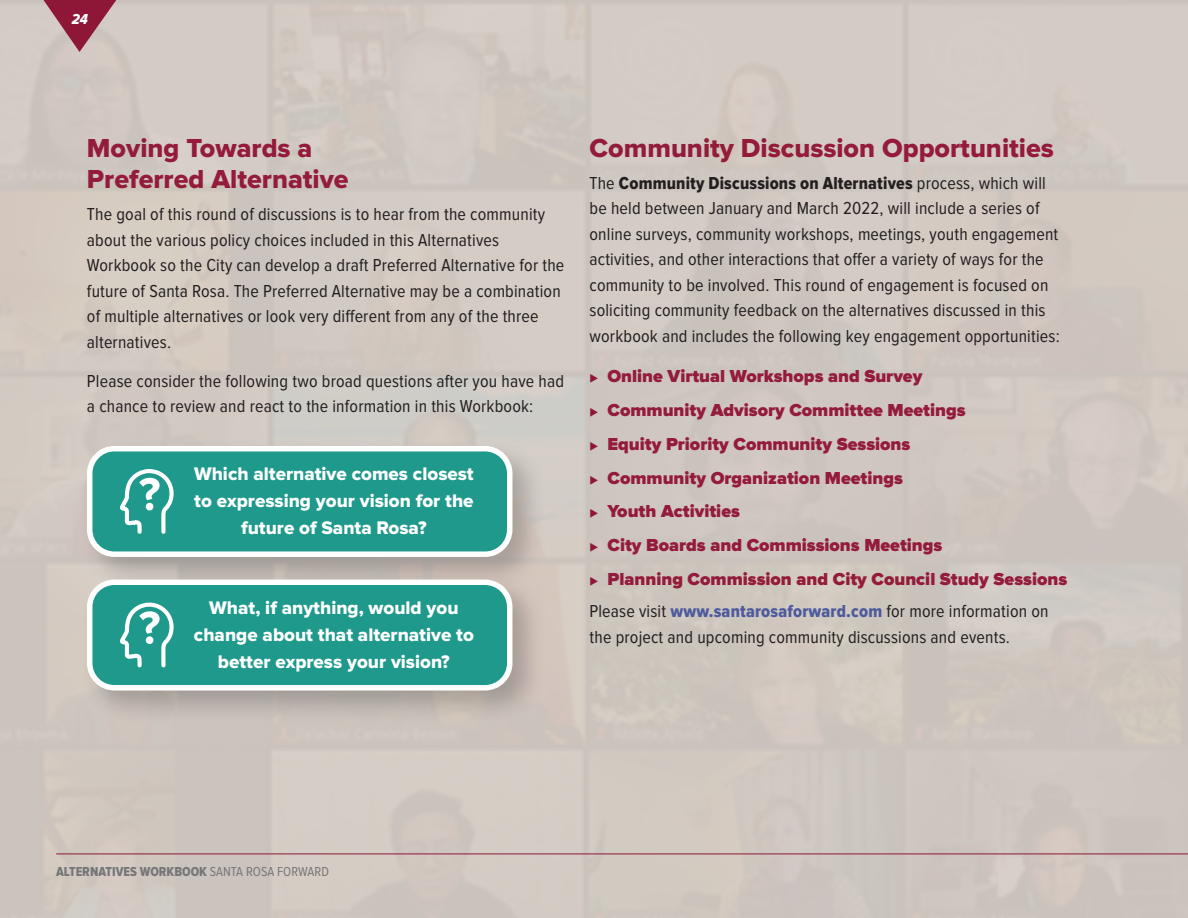
<style>
.page{position:relative;width:1188px;height:918px;background:#d0c8c1}
.page>*{position:absolute;margin:0;border:0;box-sizing:border-box;transform-origin:0 0}
.t1{font:27px/31.5px "Proxima Nova Extrabld";color:#941b3a}
.t2{font:18.9px/27px "Proxima Nova Extrabld";color:#fff;text-align:center}
.t3{font:18px/25.5px "Proxima Nova Cond";letter-spacing:.01em;color:#231f20}
.t4{font:900 18px/33.8px "Proxima Nova";color:#941b3a}
.t5{font:18px "Proxima Nova Cond Extrabld";letter-spacing:.01em;color:#231f20}
.t6{font:15px "Proxima Nova Cond Extrabld It";color:#fff}
.t7{font:13.5px "Proxima Nova Cond Extrabld";color:#767779}
.s1{font-family:"Proxima Nova Cond"}
.s2{font-family:"Proxima Nova Cond Extrabld";color:#4d5a9e}
</style>
<div class="page">
<svg style="left:44px;top:0;width:72px;height:52px;background:#af6e7b"></svg>
<hr style="left:56px;top:854px;width:1132px;height:1px;background:#8e1737">
<div style="left:80px;top:439px;width:466px;height:152px;background:#231f20;opacity:.25"></div>
<div style="left:90px;top:449px;width:420px;height:105px;background:#1e998c;border-radius:25px"></div>
<div style="left:87px;top:446px;width:425px;height:111px;border:5px solid #fff;border-radius:25px"></div>
<div style="left:80px;top:572px;width:466px;height:152px;background:#231f20;opacity:.25"></div>
<div style="left:90px;top:582px;width:420px;height:106px;background:#1e998c;border-radius:25px"></div>
<div style="left:87px;top:580px;width:425px;height:111px;border:5px solid #fff;border-radius:25px"></div>
<svg style="left:118px;top:469px;width:59px;height:440px"></svg>
<svg style="left:590px;top:374px;width:8px;height:9px"></svg>
<svg style="left:590px;top:408px;width:8px;height:9px"></svg>
<svg style="left:590px;top:442px;width:8px;height:9px"></svg>
<svg style="left:590px;top:475px;width:8px;height:9px"></svg>
<svg style="left:590px;top:509px;width:8px;height:9px"></svg>
<svg style="left:590px;top:543px;width:8px;height:9px"></svg>
<svg style="left:590px;top:577px;width:8px;height:9px"></svg>
<p class="t6" style="left:72px;top:10px;width:18px">24</p>
<h1 class="t1" style="left:87px;top:133px;width:263px">Moving Towards a<br>Preferred Alternative</h1>
<p class="t3" style="left:87px;top:202px;width:479px">The goal of this round of discussions is to hear from the community about the various policy choices included in this Alternatives Workbook so the City can develop a draft Preferred Alternative for the future of Santa Rosa. The Preferred Alternative may be a combination of multiple alternatives or look very different from any of the three alternatives.</p>
<p class="t3" style="left:87px;top:369px;width:479px">Please consider the following two broad questions after you have had a chance to review and react to the information in this Workbook:</p>
<p class="t2" style="left:194px;top:461px;width:281px">Which alternative comes closest to expressing your vision for the future of Santa Rosa?</p>
<p class="t2" style="left:194px;top:595px;width:281px">What, if anything, would you change about that alternative to better express your vision?</p>
<h1 class="t1" style="left:590px;top:133px;width:466px">Community Discussion Opportunities</h1>
<p class="t5" style="left:590px;top:173px;width:458px"><span class="s1">The</span> Community Discussions on Alternatives <span class="s1">process, which will</span></p>
<p class="t3" style="left:590px;top:196px;width:472px">be held between January and March 2022, will include a series of online surveys, community workshops, meetings, youth engagement activities, and other interactions that offer a variety of ways for the community to be involved. This round of engagement is focused on soliciting community feedback on the alternatives discussed in this workbook and includes the following key engagement opportunities:</p>
<p class="t4" style="left:608px;top:360px;width:461px">Online Virtual Workshops and Survey<br>Community Advisory Committee Meetings<br>Equity Priority Community Sessions<br>Community Organization Meetings<br>Youth Activities<br>City Boards and Commissions Meetings<br>Planning Commission and City Council Study Sessions</p>
<p class="t3" style="left:590px;top:599px;width:461px">Please visit <span class="s2">www.santarosaforward.com</span> for more information on the project and upcoming community discussions and events.</p>
<p class="t7" style="left:56px;top:864px;width:274px">ALTERNATIVES WORKBOOK <span class="s1">SANTA ROSA FORWARD</span></p>
</div>
